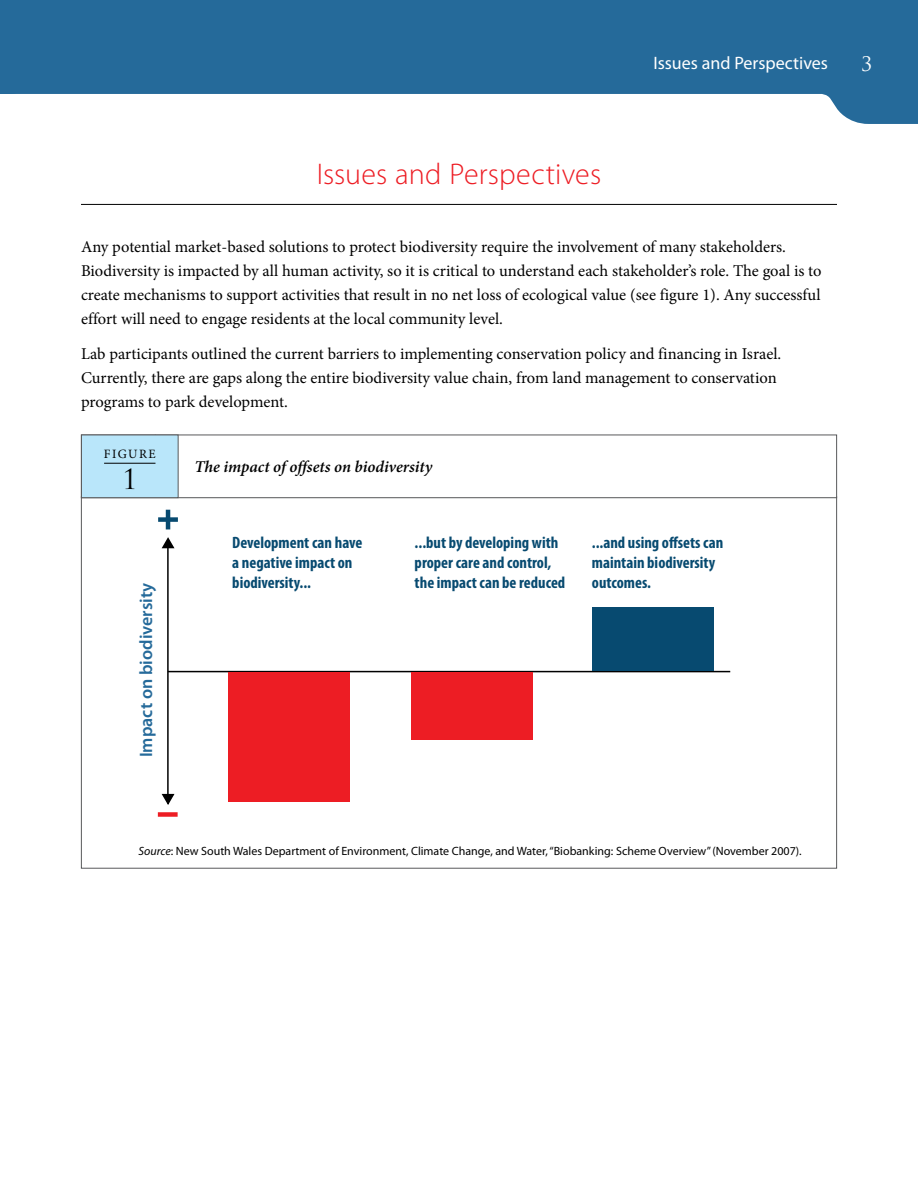
<style>
.page{position:relative;width:918px;height:1188px;background:#fff}
.page>*{position:absolute;margin:0;border:0;box-sizing:border-box;transform-origin:0 0}
.t1{font:300 30px "Myriad Pro";letter-spacing:.01em;color:#ed1d24}
.t2{font:27px "Trajan Pro";color:#000}
.t3{font:19.5px "Trajan Pro";color:#fff}
.t4{font:18px "Myriad Pro";color:#fff}
.t5{font:600 18px "Myriad Pro";color:#256a9a}
.t6{font:16.5px/24px "Minion Pro";letter-spacing:-.005em;color:#000}
.t7{font:700 condensed 16.5px/19.8px "Myriad Pro";color:#074a70}
.t8{font:italic 600 16.5px "Minion Pro";color:#000}
.t9{font:12.75px "Minion Pro";color:#000}
.t10{font:12px "Myriad Pro";color:#000}
.s1{font-style:italic}
</style>
<div class="page">
<svg style="left:0;top:0;width:918px;height:124px;fill:#256a9a"></svg>
<hr style="left:81px;top:204px;width:756px;height:1px;background:#000">
<hr style="left:168px;top:671px;width:562px;height:1px;background:#000">
<svg style="left:161px;top:537px;width:14px;height:12px"></svg>
<svg style="left:161px;top:793px;width:14px;height:12px"></svg>
<hr style="left:167px;top:548px;width:2px;height:248px;background:#000">
<div style="left:228px;top:672px;width:122px;height:130px;background:#ed1d24"></div>
<div style="left:411px;top:672px;width:122px;height:68px;background:#ed1d24"></div>
<div style="left:592px;top:608px;width:122px;height:63px;background:#074a70"></div>
<div style="left:158px;top:517px;width:20px;height:5px;background:#074a70"></div>
<hr style="left:166px;top:510px;width:4px;height:19px;background:#074a70">
<div style="left:158px;top:812px;width:20px;height:5px;background:#ed1d24"></div>
<div style="left:81px;top:435px;width:756px;height:63px;background:#fff;border:1px solid #58595b"></div>
<div style="left:81px;top:435px;width:98px;height:63px;background:#b9e6fa;border:1px solid #58595b"></div>
<hr style="left:104px;top:463px;width:51px;height:1px;background:#000">
<p class="t4" style="left:653px;top:52px;width:176px">Issues and Perspectives</p>
<p class="t3" style="left:861px;top:52px;width:13px">3</p>
<h1 class="t1" style="left:317px;top:156px;width:286px">Issues and Perspectives</h1>
<p class="t6" style="left:81px;top:235px;width:742px">Any potential market-based solutions to protect biodiversity require the involvement of many stakeholders.<br>Biodiversity is impacted by all human activity, so it is critical to understand each stakeholder’s role. The goal is to create mechanisms to support activities that result in no net loss of ecological value (see figure 1). Any successful effort will need to engage residents at the local community level.</p>
<p class="t6" style="left:81px;top:341px;width:702px">Lab participants outlined the current barriers to implementing conservation policy and financing in Israel.<br>Currently, there are gaps along the entire biodiversity value chain, from land management to conservation programs to park development.</p>
<p class="t9" style="left:104px;top:446px;width:18px">Figure</p>
<h2 class="t2" style="left:122px;top:462px;width:17px">1</h2>
<p class="t5" style="left:135px;top:757px;width:176px;rotate:-90deg">Impact on biodiversity</p>
<p class="t8" style="left:194px;top:455px;width:239px">The impact of offsets on biodiversity</p>
<p class="t7" style="left:232px;top:533px;width:131px">Development can have a negative impact on biodiversity...</p>
<p class="t7" style="left:415px;top:533px;width:152px">...but by developing with proper care and control, the impact can be reduced</p>
<p class="t7" style="left:592px;top:533px;width:133px">...and using offsets can maintain biodiversity outcomes.</p>
<p class="t10" style="left:138px;top:844px;width:665px"><span class="s1">Source</span>: New South Wales Department of Environment, Climate Change, and Water, “Biobanking: Scheme Overview” (November 2007).</p>
</div>
